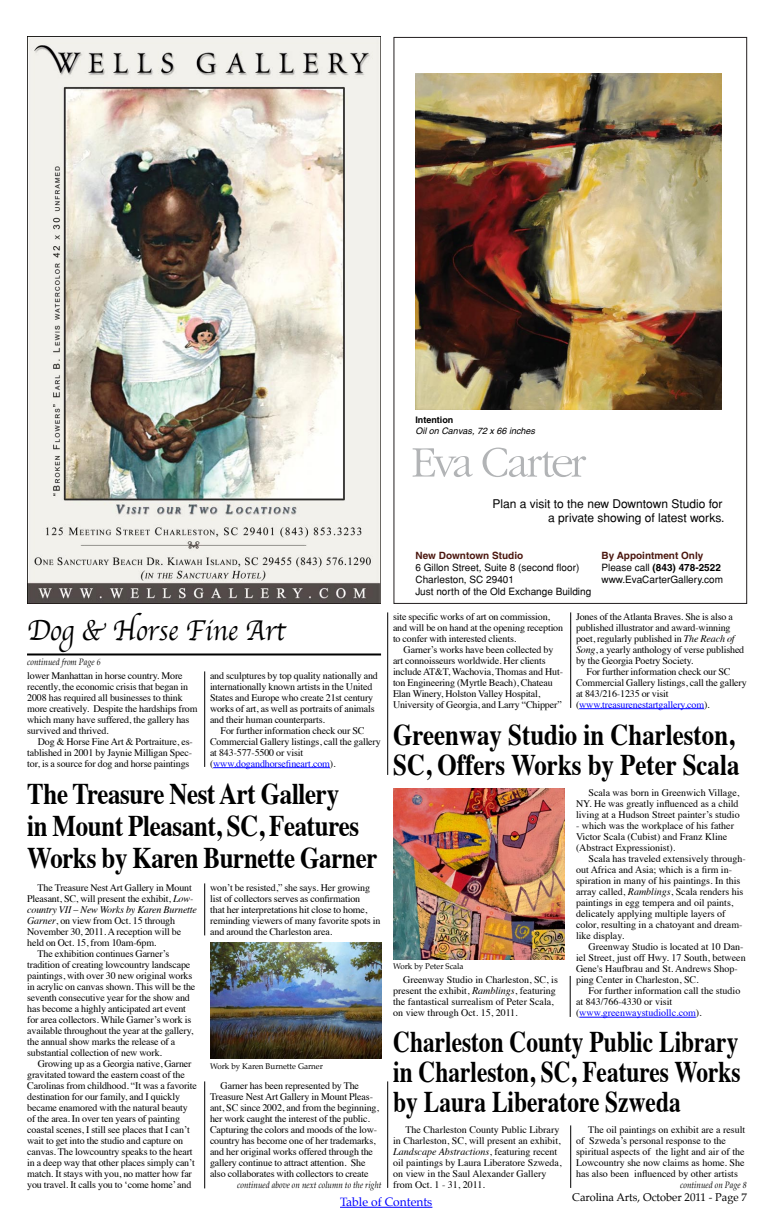
<style>
.page{position:relative;width:774px;height:1224px;background:#fff}
.page>*{position:absolute;margin:0;border:0;box-sizing:border-box;transform-origin:0 0}
.t1{font:700 30px/32px "Times";color:#000;scale:.83 1}
.t2{font:700 30px/30px "Times";color:#000;text-align:justify;scale:.78 1}
.t3{font:30px "Apple Chancery";color:#000;scale:.9 1}
.t4{font:12px/14.4px "Helvetica";color:#000;text-align:right}
.t5{font:12px "Palatino";color:#00f}
.t6{font:11px "Palatino";color:#000}
.t7{font:10px/11px "Times";letter-spacing:-.015em;color:#000}
.t8{font:10px/12px "Helvetica";color:#000}
.t9{font:italic 10px "Times";letter-spacing:-.015em;color:#000}
.t10{font:700 10px "Helvetica";color:#4b170f}
.t11{font:italic 9px "Palatino";color:#000;scale:.9 1}
.t12{font:italic 9px "Helvetica";color:#000}
.t13{font:700 9px "Helvetica";color:#000}
.t14{font:8px "Palatino";color:#000}
.s1{color:#00f}
.s2{font-style:italic}
.s3{font-weight:700;color:#4b170f}
.s4{font-weight:700}
</style>
<div class="page">
<hr style="left:340px;top:1207px;width:92px;height:1px;background:#00f">
<img style="left:416px;top:73px;width:306px;height:336px">
<svg style="left:412px;top:448px;width:61px;height:29px"></svg>
<svg style="left:483px;top:448px;width:103px;height:29px"></svg>
<hr style="left:213px;top:767px;width:117px;height:1px;background:#00f">
<hr style="left:27px;top:653px;width:354px;height:2px;background:#000">
<hr style="left:204px;top:671px;width:1px;height:96px;background:#000">
<img style="left:210px;top:942px;width:171px;height:116px">
<hr style="left:204px;top:1081px;width:1px;height:107px;background:#000">
<hr style="left:204px;top:883px;width:1px;height:52px;background:#000">
<hr style="left:579px;top:708px;width:125px;height:1px;background:#00f">
<hr style="left:570px;top:612px;width:1px;height:96px;background:#000">
<hr style="left:579px;top:1017px;width:117px;height:1px;background:#00f">
<img style="left:393px;top:789px;width:171px;height:171px">
<hr style="left:570px;top:976px;width:1px;height:41px;background:#000">
<hr style="left:387px;top:612px;width:1px;height:163px;background:#000">
<hr style="left:570px;top:1125px;width:1px;height:63px;background:#000">
<hr style="left:387px;top:1081px;width:1px;height:107px;background:#000">
<img style="left:27px;top:36px;width:354px;height:568px">
<p class="t13" style="left:415px;top:414px;width:39px">Intention</p>
<p class="t12" style="left:415px;top:426px;width:121px">Oil on Canvas, 72 x 66 inches</p>
<p class="t4" style="left:493px;top:496px;width:234px">Plan a visit to the new Downtown Studio for a private showing of latest works.</p>
<h1 class="t3" style="left:27px;top:606px;width:289px">Dog &amp; Horse Fine Art</h1>
<p class="t11" style="left:27px;top:655px;width:83px">continued from Page 6</p>
<p class="t7" style="left:27px;top:669px;width:172px">lower Manhattan in horse country. More recently, the economic crisis that began in 2008 has required all businesses to think more creatively. Despite the hardships from which many have suffered, the gallery has survived and thrived.</p>
<p class="t7" style="left:27px;top:735px;width:167px;text-align:justify;text-indent:11px">Dog &amp; Horse Fine Art &amp; Portraiture, es&shy;tablished in 2001 by Jaynie Milligan Spec&shy;tor, is a source for dog and horse paintings</p>
<p class="t7" style="left:210px;top:669px;width:169px">and sculptures by top quality nationally and internationally known artists in the United States and Europe who create 21st century works of art, as well as portraits of animals and their human counterparts.</p>
<p class="t7" style="left:210px;top:724px;width:172px;text-indent:11px">For further information check our SC Commercial Gallery listings, call the gallery at 843-577-5500 or visit (<span class="s1">www.dogandhorsefineart.com</span>).</p>
<h1 class="t1" style="left:27px;top:775px;width:424px">The Treasure Nest Art Gallery<br>in Mount Pleasant, SC, Features<br>Works by Karen Burnette Garner</h1>
<p class="t7" style="left:38px;top:881px;width:156px">The Treasure Nest Art Gallery in Mount</p>
<p class="t7" style="left:27px;top:892px;width:168px">Pleasant, SC, will present the exhibit, <span class="s2">Low-</span></p>
<p class="t9" style="left:27px;top:901px;width:171px">country VII – New Works by Karen Burnette</p>
<p class="t7" style="left:27px;top:914px;width:149px"><span class="s2">Garner</span>, on view from Oct. 15 through</p>
<p class="t7" style="left:27px;top:925px;width:155px">November 30, 2011. A reception will be</p>
<p class="t7" style="left:27px;top:936px;width:131px">held on Oct. 15, from 10am-6pm.</p>
<p class="t7" style="left:38px;top:947px;width:133px">The exhibition continues Garner’s</p>
<p class="t7" style="left:27px;top:958px;width:165px">tradition of creating lowcountry landscape</p>
<p class="t7" style="left:27px;top:969px;width:167px">paintings, with over 30 new original works</p>
<p class="t7" style="left:27px;top:980px;width:170px">in acrylic on canvas shown. This will be the</p>
<p class="t7" style="left:27px;top:991px;width:164px">seventh consecutive year for the show and</p>
<p class="t7" style="left:27px;top:1002px;width:160px">has become a highly anticipated art event</p>
<p class="t7" style="left:27px;top:1013px;width:166px">for area collectors. While Garner’s work is</p>
<p class="t7" style="left:27px;top:1024px;width:168px">available throughout the year at the gallery,</p>
<p class="t7" style="left:27px;top:1035px;width:150px">the annual show marks the release of a</p>
<p class="t7" style="left:27px;top:1046px;width:136px">substantial collection of new work.</p>
<p class="t7" style="left:38px;top:1057px;width:155px">Growing up as a Georgia native, Garner</p>
<p class="t7" style="left:27px;top:1068px;width:159px">gravitated toward the eastern coast of the</p>
<p class="t7" style="left:27px;top:1079px;width:171px">Carolinas from childhood. “It was a favorite</p>
<p class="t7" style="left:27px;top:1090px;width:154px">destination for our family, and I quickly</p>
<p class="t7" style="left:27px;top:1101px;width:162px">became enamored with the natural beauty</p>
<p class="t7" style="left:27px;top:1112px;width:154px">of the area. In over ten years of painting</p>
<p class="t7" style="left:27px;top:1123px;width:164px">coastal scenes, I still see places that I can’t</p>
<p class="t7" style="left:27px;top:1134px;width:158px">wait to get into the studio and capture on</p>
<p class="t7" style="left:27px;top:1145px;width:167px">canvas. The lowcountry speaks to the heart</p>
<p class="t7" style="left:27px;top:1156px;width:169px">in a deep way that other places simply can’t</p>
<p class="t7" style="left:27px;top:1167px;width:166px">match. It stays with you, no matter how far</p>
<p class="t7" style="left:27px;top:1178px;width:166px">you travel. It calls you to ‘come home’ and</p>
<p class="t7" style="left:210px;top:881px;width:172px">won’t be resisted,” she says. Her growing list of collectors serves as confirmation<br>that her interpretations hit close to home, reminding viewers of many favorite spots in and around the Charleston area.</p>
<p class="t14" style="left:210px;top:1059px;width:114px">Work by Karen Burnette Garner</p>
<p class="t7" style="left:210px;top:1079px;width:170px;text-indent:11px">Garner has been represented by The Treasure Nest Art Gallery in Mount Pleas&shy;ant, SC since 2002, and from the beginning, her work caught the interest of the public.<br>Capturing the colors and moods of the low&shy;country has become one of her trademarks, and her original works offered through the gallery continue to attract attention. She also collaborates with collectors to create</p>
<p class="t11" style="left:237px;top:1178px;width:162px">continued above on next column to the right</p>
<p class="t10" style="left:415px;top:549px;width:109px">New Downtown Studio</p>
<p class="t8" style="left:415px;top:561px;width:177px">6 Gillon Street, Suite 8 (second floor)<br>Charleston, SC 29401<br>Just north of the Old Exchange Building</p>
<p class="t8" style="left:601px;top:549px;width:123px"><span class="s3">By Appointment Only<br></span>Please call <span class="s4">(843) 478-2522 </span>www.EvaCarterGallery.com</p>
<p class="t7" style="left:393px;top:610px;width:172px">site specific works of art on commission, and will be on hand at the opening reception to confer with interested clients.</p>
<p class="t7" style="left:393px;top:643px;width:172px;text-indent:11px">Garner’s works have been collected by art connoisseurs worldwide. Her clients include AT&amp;T, Wachovia, Thomas and Hut&shy;ton Engineering (Myrtle Beach), Chateau Elan Winery, Holston Valley Hospital, University of Georgia, and Larry “Chipper”</p>
<p class="t7" style="left:576px;top:610px;width:170px">Jones of the Atlanta Braves. She is also a published illustrator and award-winning poet, regularly published in <span class="s2">The Reach of Song</span>, a yearly anthology of verse published by the Georgia Poetry Society.</p>
<p class="t7" style="left:576px;top:665px;width:172px;text-indent:11px">For further information check our SC Commercial Gallery listings, call the gallery at 843/216-1235 or visit (<span class="s1">www.treasurenestartgallery.com</span>).</p>
<h1 class="t1" style="left:393px;top:717px;width:419px;line-height:30px">Greenway Studio in Charleston,<br>SC, Offers Works by Peter Scala</h1>
<p class="t14" style="left:393px;top:960px;width:72px">Work by Peter Scala</p>
<p class="t7" style="left:393px;top:974px;width:166px;text-indent:10px">Greenway Studio in Charleston, SC, is present the exhibit, <span class="s2">Ramblings</span>, featuring the fantastical surrealism of Peter Scala, on view through Oct. 15, 2011.</p>
<p class="t7" style="left:576px;top:787px;width:165px;text-align:justify;text-indent:12px">Scala was born in Greenwich Village, NY. He was greatly influenced as a child living at a Hudson Street painter’s studio</p>
<p class="t7" style="left:576px;top:820px;width:160px">- which was the workplace of his father<br>Victor Scala (Cubist) and Franz Kline (Abstract Expressionist).</p>
<p class="t7" style="left:576px;top:853px;width:171px;text-indent:12px">Scala has traveled extensively through&shy;out Africa and Asia; which is a firm in&shy;spiration in many of his paintings. In this array called, <span class="s2">Ramblings</span>, Scala renders his paintings in egg tempera and oil paints, delicately applying multiple layers of color, resulting in a chatoyant and dream&shy;like display.</p>
<p class="t7" style="left:576px;top:941px;width:171px;text-indent:12px">Greenway Studio is located at 10 Dan&shy;iel Street, just off Hwy. 17 South, between Gene's Haufbrau and St. Andrews Shop&shy;ping Center in Charleston, SC.</p>
<p class="t7" style="left:576px;top:985px;width:166px;text-indent:12px">For further information call the studio at 843/766-4330 or visit (<span class="s1">www.greenwaystudiollc.com</span>).</p>
<h1 class="t2" style="left:393px;top:1024px;width:447px">Charleston County Public Library in Charleston, SC, Features Works by Laura Liberatore Szweda</h1>
<p class="t7" style="left:393px;top:1123px;width:170px;text-indent:12px">The Charleston County Public Library in Charleston, SC, will present an exhibit, <span class="s2">Landscape Abstractions</span>, featuring recent oil paintings by Laura Liberatore Szweda, on view in the Saul Alexander Gallery from Oct. 1 - 31, 2011.</p>
<p class="t7" style="left:576px;top:1123px;width:171px;text-indent:12px">The oil paintings on exhibit are a result of Szweda’s personal response to the spiritual aspects of the light and air of the Lowcountry she now claims as home. She has also been influenced by other artists</p>
<p class="t11" style="left:680px;top:1178px;width:75px">continued on Page 8</p>
<p class="t5" style="left:340px;top:1192px;width:94px">Table of Contents</p>
<p class="t6" style="left:572px;top:1188px;width:176px">Carolina Arts, October 2011 - Page 7</p>
</div>
